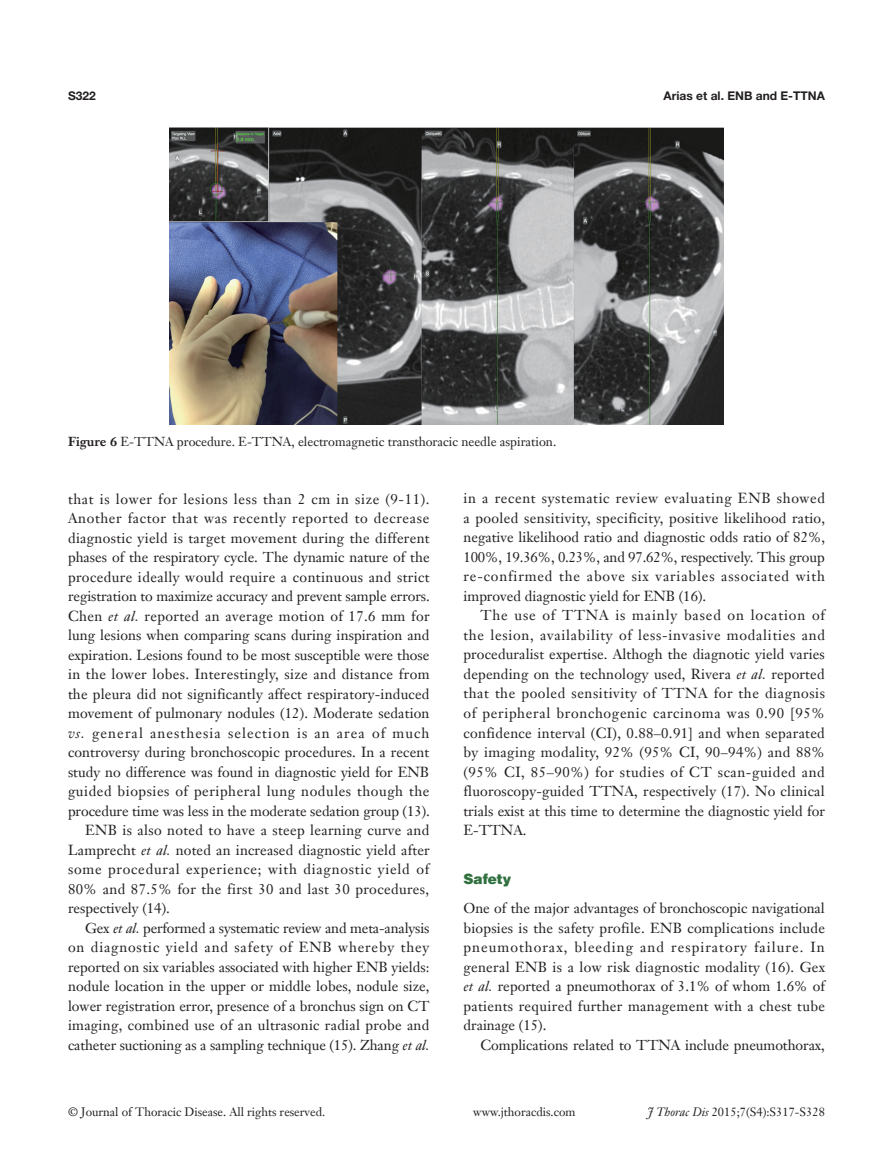
<style>
.page{position:relative;width:893px;height:1170px;background:#fff}
.page>*{position:absolute;margin:0;border:0;box-sizing:border-box;transform-origin:0 0}
.t1{font:14.25px/19.5px "Janson Text LT";letter-spacing:.01em;color:#231f20;text-align:justify}
.t2{font:14.25px "Janson Text LT";letter-spacing:.045em;color:#231f20}
.t3{font:14.25px "Janson Text LT";letter-spacing:.055em;color:#231f20}
.t4{font:14.25px "Janson Text LT";letter-spacing:-.01em;color:#231f20}
.t5{font:14.25px "Janson Text LT";letter-spacing:.04em;color:#231f20}
.t6{font:14.25px "Janson Text LT";letter-spacing:.03em;color:#231f20}
.t7{font:14.25px "Janson Text LT";letter-spacing:.075em;color:#231f20}
.t8{font:900 14.25px "Helvetica";color:#30703e}
.t9{font:12.75px "Janson Text LT";color:#231f20}
.t10{font:12px "Janson Text LT";color:#231f20}
.t11{font:700 12px "Helvetica Neue LT Pro";color:#231f20}
.s1{font-weight:700}
.s2{font-style:italic}
</style>
<div class="page">
<img style="left:170px;top:128px;width:554px;height:296px">
<p class="t11" style="left:68px;top:88px;width:29px">S322</p>
<p class="t11" style="left:664px;top:88px;width:163px">Arias et al. ENB and E-TTNA</p>
<p class="t9" style="left:68px;top:433px;width:490px"><span class="s1">Figure 6</span> E-TTNA procedure. E-TTNA, electromagnetic transthoracic needle aspiration.</p>
<p class="t2" style="left:68px;top:489px;width:363px">that is lower for lesions less than 2 cm in size (9-11).</p>
<p class="t2" style="left:68px;top:509px;width:363px">Another factor that was recently reported to decrease</p>
<p class="t1" style="left:68px;top:527px;width:363px">diagnostic yield is target movement during the different</p>
<p class="t1" style="left:68px;top:547px;width:363px">phases of the respiratory cycle. The dynamic nature of the</p>
<p class="t1" style="left:68px;top:566px;width:363px">procedure ideally would require a continuous and strict</p>
<p class="t1" style="left:68px;top:586px;width:363px">registration to maximize accuracy and prevent sample errors.</p>
<p class="t6" style="left:68px;top:606px;width:363px">Chen <span class="s2">et al.</span> reported an average motion of 17.6 mm for</p>
<p class="t1" style="left:68px;top:625px;width:363px">lung lesions when comparing scans during inspiration and</p>
<p class="t1" style="left:68px;top:644px;width:363px">expiration. Lesions found to be most susceptible were those</p>
<p class="t1" style="left:68px;top:664px;width:363px">in the lower lobes. Interestingly, size and distance from</p>
<p class="t1" style="left:68px;top:683px;width:363px">the pleura did not significantly affect respiratory-induced</p>
<p class="t1" style="left:68px;top:703px;width:363px">movement of pulmonary nodules (12). Moderate sedation</p>
<p class="t7" style="left:68px;top:723px;width:363px"><span class="s2">vs.</span> general anesthesia selection is an area of much</p>
<p class="t1" style="left:68px;top:742px;width:363px">controversy during bronchoscopic procedures. In a recent</p>
<p class="t1" style="left:68px;top:761px;width:363px">study no difference was found in diagnostic yield for ENB</p>
<p class="t5" style="left:68px;top:782px;width:363px">guided biopsies of peripheral lung nodules though the</p>
<p class="t1" style="left:68px;top:800px;width:363px">procedure time was less in the moderate sedation group (13).</p>
<p class="t1" style="left:85px;top:820px;width:346px">ENB is also noted to have a steep learning curve and</p>
<p class="t1" style="left:68px;top:839px;width:363px">Lamprecht <span class="s2">et al.</span> noted an increased diagnostic yield after</p>
<p class="t3" style="left:68px;top:860px;width:363px">some procedural experience; with diagnostic yield of</p>
<p class="t1" style="left:68px;top:878px;width:363px">80% and 87.5% for the first 30 and last 30 procedures,</p>
<p class="t1" style="left:68px;top:898px;width:103px">respectively (14).</p>
<p class="t4" style="left:85px;top:918px;width:346px">Gex <span class="s2">et al.</span> performed a systematic review and meta-analysis</p>
<p class="t3" style="left:68px;top:938px;width:363px">on diagnostic yield and safety of ENB whereby they</p>
<p class="t1" style="left:68px;top:956px;width:363px">reported on six variables associated with higher ENB yields:</p>
<p class="t1" style="left:68px;top:976px;width:363px">nodule location in the upper or middle lobes, nodule size,</p>
<p class="t1" style="left:68px;top:995px;width:363px">lower registration error, presence of a bronchus sign on CT</p>
<p class="t1" style="left:68px;top:1015px;width:363px">imaging, combined use of an ultrasonic radial probe and</p>
<p class="t1" style="left:68px;top:1034px;width:363px">catheter suctioning as a sampling technique (15). Zhang <span class="s2">et al.</span></p>
<p class="t1" style="left:463px;top:488px;width:363px">in a recent systematic review evaluating ENB showed a pooled sensitivity, specificity, positive likelihood ratio, negative likelihood ratio and diagnostic odds ratio of 82%, 100%, 19.36%, 0.23%, and 97.62%, respectively. This group re-confirmed the above six variables associated with improved diagnostic yield for ENB (16).</p>
<p class="t1" style="left:463px;top:605px;width:363px;text-indent:17px">The use of TTNA is mainly based on location of the lesion, availability of less-invasive modalities and proceduralist expertise. Althogh the diagnotic yield varies depending on the technology used, Rivera <span class="s2">et al.</span> reported that the pooled sensitivity of TTNA for the diagnosis of peripheral bronchogenic carcinoma was 0.90 [95% confidence interval (CI), 0.88–0.91] and when separated by imaging modality, 92% (95% CI, 90–94%) and 88% (95% CI, 85–90%) for studies of CT scan-guided and fluoroscopy-guided TTNA, respectively (17). No clinical trials exist at this time to determine the diagnostic yield for E-TTNA.</p>
<p class="t8" style="left:463px;top:869px;width:49px">Safety</p>
<p class="t1" style="left:463px;top:898px;width:363px">One of the major advantages of bronchoscopic navigational biopsies is the safety profile. ENB complications include pneumothorax, bleeding and respiratory failure. In general ENB is a low risk diagnostic modality (16). Gex <span class="s2">et al.</span> reported a pneumothorax of 3.1% of whom 1.6% of patients required further management with a chest tube drainage (15).</p>
<p class="t1" style="left:480px;top:1034px;width:346px">Complications related to TTNA include pneumothorax,</p>
<p class="t10" style="left:68px;top:1104px;width:259px">© Journal of Thoracic Disease. All rights reserved.</p>
<p class="t10" style="left:473px;top:1104px;width:104px">www.jthoracdis.com</p>
<p class="t10" style="left:647px;top:1104px;width:179px"><span class="s2">J Thorac Dis</span> 2015;7(S4):S317-S328</p>
</div>
